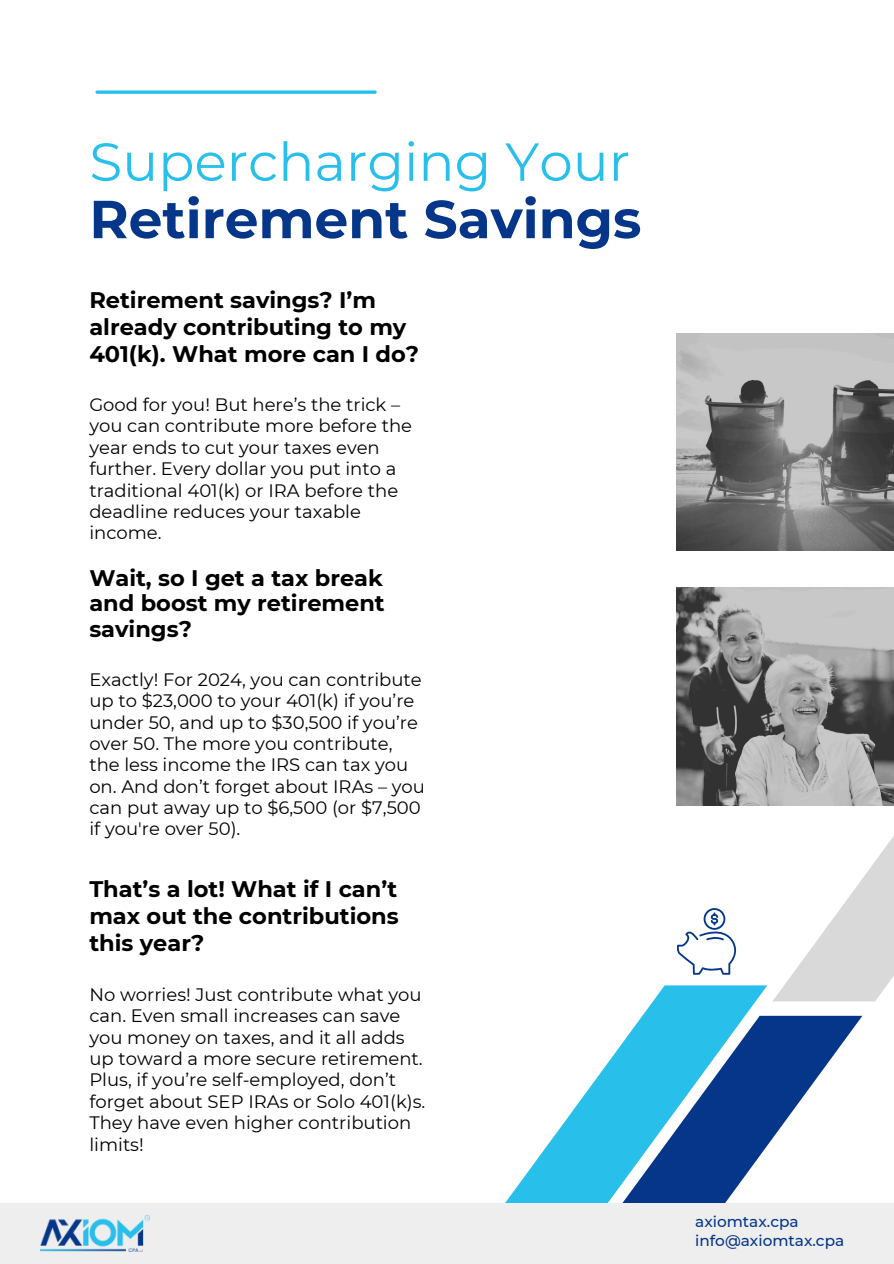
<style>
.page{position:relative;width:894px;height:1264px;background:#fff}
.page>*{position:absolute;margin:0;border:0;box-sizing:border-box;transform-origin:0 0}
.t1{font:53.4px/57.3px "Montserrat";color:#28bfeb}
.t2{font:700 22.5px/27px "Montserrat";color:#000;text-align:justify}
.t3{font:18px/21.3px "Montserrat";color:#000}
.t4{font:500 15.3px "Montserrat";color:#053689}
.s1{font-weight:700;color:#053689}
</style>
<div class="page">
<img style="left:676px;top:333px;width:217px;height:217px">
<svg style="left:767px;top:1015px;width:95px;height:131px"></svg>
<svg style="left:772px;top:805px;width:121px;height:196px"></svg>
<svg style="left:506px;top:985px;width:261px;height:217px"></svg>
<div style="left:0;top:1202px;width:893px;height:61px;background:#eee"></div>
<img style="left:41px;top:1215px;width:109px;height:36px">
<img style="left:676px;top:588px;width:217px;height:217px">
<svg style="left:677px;top:908px;width:60px;height:66px"></svg>
<svg style="left:97px;top:90px;width:278px;height:4px"></svg>
<p class="t1" style="left:89px;top:133px;width:553px">Supercharging Your<br><span class="s1">Retirement Savings</span></p>
<p class="t2" style="left:89px;top:286px;width:331px;text-align:left">Retirement savings? I’m already contributing to my<br>401(k). What more can I do?</p>
<p class="t3" style="left:89px;top:394px;width:324px">Good for you! But here’s the trick – you can contribute more before the year ends to cut your taxes even further. Every dollar you put into a traditional 401(k) or IRA before the deadline reduces your taxable income.</p>
<p class="t2" style="left:89px;top:564px;width:297px;line-height:25.8px">Wait, so I get a tax break and boost my retirement savings?</p>
<p class="t3" style="left:89px;top:668px;width:337px">Exactly! For 2024, you can contribute up to $23,000 to your 401(k) if you’re under 50, and up to $30,500 if you’re over 50. The more you contribute, the less income the IRS can tax you on. And don’t forget about IRAs – you can put away up to $6,500 (or $7,500 if you're over 50).</p>
<p class="t2" style="left:89px;top:875px;width:311px">That’s a lot! What if I can’t max out the contributions this year?</p>
<h2 class="t3" style="left:89px;top:983px;width:337px">No worries! Just contribute what you can. Even small increases can save you money on taxes, and it all adds up toward a more secure retirement.<br>Plus, if you’re self-employed, don’t forget about SEP IRAs or Solo 401(k)s.<br>They have even higher contribution limits!</h2>
<h3 class="t4" style="left:695px;top:1212px;width:105px">axiomtax.cpa</h3>
<h2 class="t4" style="left:695px;top:1231px;width:150px">info@axiomtax.cpa</h2>
</div>
